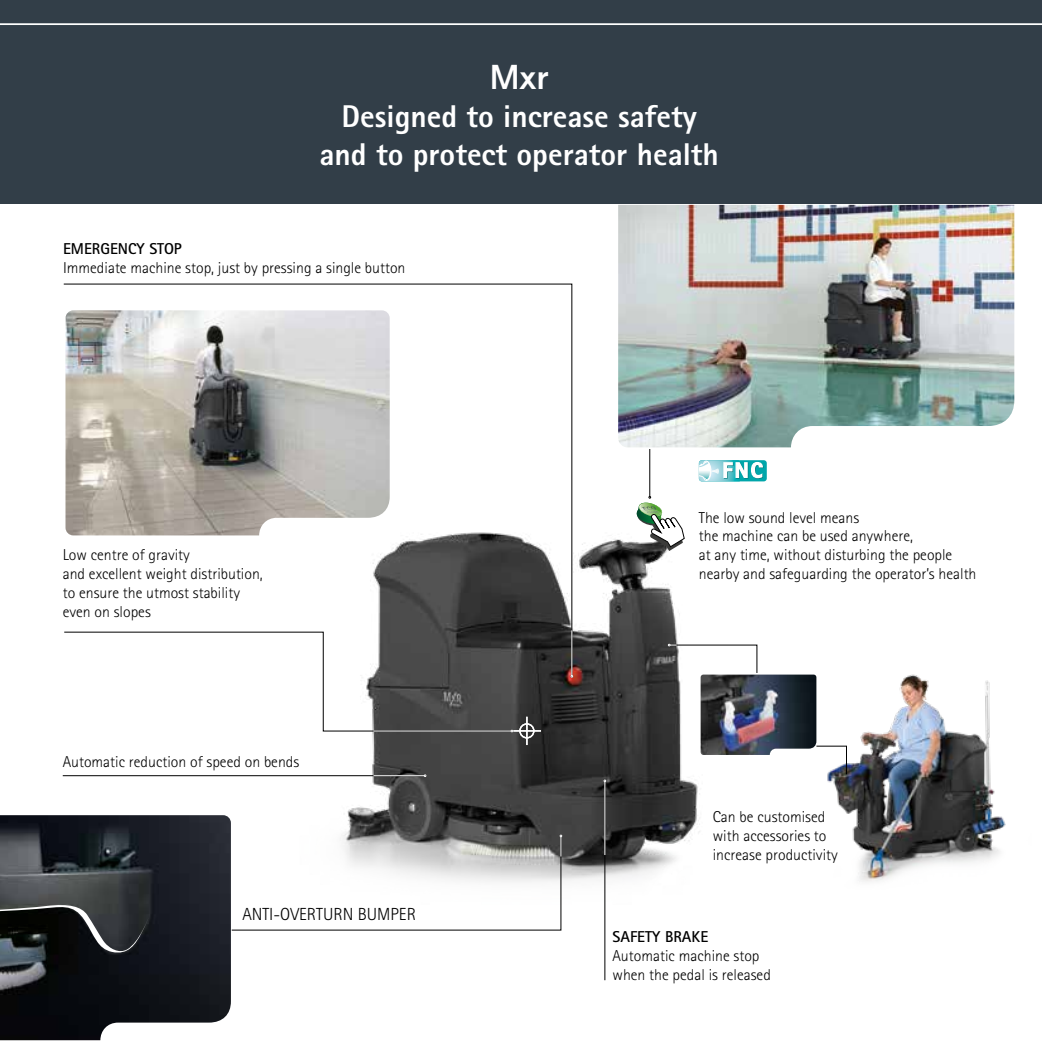
<style>
.page{position:relative;width:1042px;height:1042px;background:#fff}
.page>*{position:absolute;margin:0;border:0;box-sizing:border-box;transform-origin:0 0}
.t1{font:800 35px "Rotis Sans Serif";color:#fff}
.t2{font:800 31.5px/37.8px "Rotis Sans Serif";color:#fff;text-align:center}
.t3{font:300 17.5px "Rotis Sans Serif";color:#000}
.t4{font:300 15.75px/18.9px "Rotis Sans Serif";color:#000}
.t5{font:700 15.75px "Rotis Sans Serif";color:#000}
</style>
<div class="page">
<img style="left:259px;top:492px;width:499px;height:445px">
<img style="left:700px;top:674px;width:113px;height:81px">
<img style="left:618px;top:205px;width:396px;height:242px">
<svg style="left:699px;top:460px;width:68px;height:21px"></svg>
<svg style="left:699px;top:460px;width:67px;height:22px"></svg>
<img style="left:813px;top:674px;width:193px;height:208px">
<div style="left:0;top:0;width:1042px;height:205px;background:#323e48"></div>
<svg style="left:63px;top:284px;width:509px;height:392px"></svg>
<hr style="left:604px;top:782px;width:1px;height:198px;background:#000">
<svg style="left:64px;top:632px;width:447px;height:99px"></svg>
<hr style="left:63px;top:775px;width:361px;height:1px;background:#000">
<hr style="left:649px;top:449px;width:1px;height:47px;background:#000">
<svg style="left:636px;top:496px;width:49px;height:55px"></svg>
<svg style="left:816px;top:746px;width:31px;height:29px"></svg>
<img style="left:0;top:815px;width:231px;height:225px">
<hr style="left:373px;top:731px;width:138px;height:1px;background:#fff">
<svg style="left:511px;top:717px;width:30px;height:28px"></svg>
<hr style="left:373px;top:775px;width:51px;height:1px;background:#fff">
<svg style="left:231px;top:835px;width:331px;height:95px"></svg>
<hr style="left:604px;top:782px;width:1px;height:73px;background:#fff">
<svg style="left:668px;top:644px;width:89px;height:29px"></svg>
<hr style="left:571px;top:630px;width:1px;height:45px;background:#fff">
<svg style="left:0;top:902px;width:149px;height:53px;background:#2b2e30"></svg>
<h1 class="t1" style="left:490px;top:55px;width:60px">Mxr</h1>
<h2 class="t2" style="left:319px;top:97px;width:401px">Designed to increase safety and to protect operator health</h2>
<p class="t5" style="left:63px;top:239px;width:120px">EMERGENCY STOP</p>
<p class="t4" style="left:63px;top:258px;width:344px">Immediate machine stop, just by pressing a single button</p>
<p class="t4" style="left:63px;top:545px;width:202px">Low centre of gravity<br>and excellent weight distribution, to ensure the utmost stability even on slopes</p>
<p class="t4" style="left:63px;top:752px;width:238px">Automatic reduction of speed on bends</p>
<p class="t3" style="left:242px;top:903px;width:175px">ANTI-OVERTURN BUMPER</p>
<p class="t4" style="left:699px;top:508px;width:279px">The low sound level means<br>the machine can be used anywhere,<br>at any time, without disturbing the people nearby and safeguarding the operator’s health</p>
<p class="t4" style="left:713px;top:807px;width:127px">Can be customised with accessories to increase productivity</p>
<p class="t5" style="left:612px;top:927px;width:97px">SAFETY BRAKE</p>
<p class="t4" style="left:612px;top:946px;width:160px">Automatic machine stop when the pedal is released</p>
</div>
